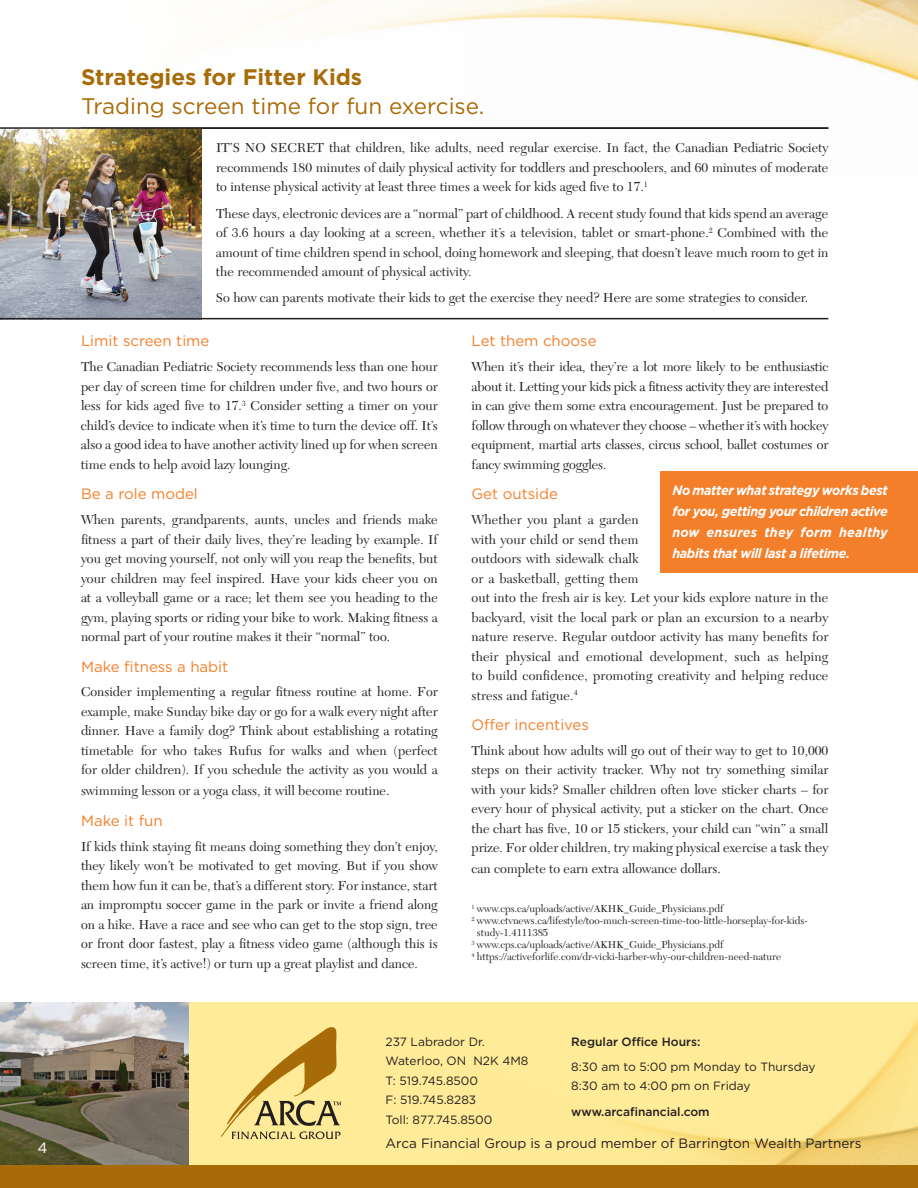
<style>
.page{position:relative;width:918px;height:1188px;background:#fff}
.page>*{position:absolute;margin:0;border:0;box-sizing:border-box;transform-origin:0 0}
.t1{font:22.5px "Gotham";color:#a76c07}
.t2{font:700 22.5px "Gotham";color:#a76c07}
.t3{font:15px "Gotham";color:#f47f2a}
.t4{font:15px "Gotham";color:#fff}
.t5{font:13.5px/19.5px "New Caledonia LT Std";color:#231f20;text-align:justify}
.t6{font:italic 700 13.5px/21px "Gotham";letter-spacing:-.03em;color:#fff;text-align:justify;scale:.94 1}
.t7{font:13.5px "Gotham";color:#231f20}
.t8{font:12px/19.5px "Gotham";color:#231f20}
.t9{font:500 12px "Gotham";color:#231f20}
.t10{font:10.5px "New Caledonia LT Std";color:#231f20}
</style>
<div class="page">
<div style="left:660px;top:472px;width:258px;height:101px;background:#f47f2a"></div>
<img style="left:220px;top:0;width:698px;height:129px">
<img style="left:189px;top:1002px;width:729px;height:163px">
<svg style="left:221px;top:1027px;width:120px;height:112px"></svg>
<img style="left:0;top:1002px;width:189px;height:163px">
<div style="left:0;top:1165px;width:918px;height:23px;background:#a76c07"></div>
<img style="left:0;top:129px;width:202px;height:189px">
<hr style="left:0;top:318px;width:828px;height:1px;background:#231f20">
<hr style="left:0;top:127px;width:828px;height:2px;background:#231f20">
<p class="t4" style="left:38px;top:1138px;width:12px">4</p>
<h1 class="t2" style="left:81px;top:63px;width:283px">Strategies for Fitter Kids</h1>
<h1 class="t1" style="left:81px;top:92px;width:405px">Trading screen time for fun exercise.</h1>
<p class="t5" style="left:216px;top:138px;width:614px">IT’S NO SECRET that children, like adults, need regular exercise. In fact, the Canadian Pediatric Society recommends 180 minutes of daily physical activity for toddlers and preschoolers, and 60 minutes of moderate to intense physical activity at least three times a week for kids aged five to 17.<sup>1</sup></p>
<p class="t5" style="left:216px;top:204px;width:614px">These days, electronic devices are a “normal” part of childhood. A recent study found that kids spend an average of 3.6 hours a day looking at a screen, whether it’s a television, tablet or smart-phone.<sup>2</sup> Combined with the amount of time children spend in school, doing homework and sleeping, that doesn’t leave much room to get in the recommended amount of physical activity.</p>
<p class="t5" style="left:216px;top:288px;width:594px">So how can parents motivate their kids to get the exercise they need? Here are some strategies to consider.</p>
<p class="t3" style="left:81px;top:331px;width:130px">Limit screen time</p>
<p class="t5" style="left:81px;top:357px;width:358px">The Canadian Pediatric Society recommends less than one hour per day of screen time for children under five, and two hours or less for kids aged five to 17.<sup>3</sup> Consider setting a timer on your child’s device to indicate when it’s time to turn the device off. It’s also a good idea to have another activity lined up for when screen time ends to help avoid lazy lounging.</p>
<p class="t3" style="left:81px;top:484px;width:118px">Be a role model</p>
<p class="t5" style="left:81px;top:510px;width:358px">When parents, grandparents, aunts, uncles and friends make fitness a part of their daily lives, they’re leading by example. If you get moving yourself, not only will you reap the benefits, but your children may feel inspired. Have your kids cheer you on at a volleyball game or a race; let them see you heading to the gym, playing sports or riding your bike to work. Making fitness a normal part of your routine makes it their “normal” too.</p>
<p class="t3" style="left:81px;top:657px;width:149px">Make fitness a habit</p>
<p class="t5" style="left:81px;top:683px;width:358px">Consider implementing a regular fitness routine at home. For example, make Sunday bike day or go for a walk every night after dinner. Have a family dog? Think about establishing a rotating timetable for who takes Rufus for walks and when (perfect for older children). If you schedule the activity as you would a</p>
<p class="t5" style="left:81px;top:782px;width:310px">swimming lesson or a yoga class, it will become routine.</p>
<p class="t3" style="left:81px;top:811px;width:83px">Make it fun</p>
<p class="t5" style="left:81px;top:837px;width:358px">If kids think staying fit means doing something they don’t enjoy, they likely won’t be motivated to get moving. But if you show them how fun it can be, that’s a different story. For instance, start an impromptu soccer game in the park or invite a friend along on a hike. Have a race and see who can get to the stop sign, tree or front door fastest, play a fitness video game (although this is screen time, it’s active!) or turn up a great playlist and dance.</p>
<p class="t3" style="left:472px;top:331px;width:127px">Let them choose</p>
<p class="t5" style="left:472px;top:357px;width:358px">When it’s their idea, they’re a lot more likely to be enthusiastic about it. Letting your kids pick a fitness activity they are interested in can give them some extra encouragement. Just be prepared to follow through on whatever they choose – whether it’s with hockey equipment, martial arts classes, circus school, ballet costumes or fancy swimming goggles.</p>
<p class="t3" style="left:472px;top:484px;width:88px">Get outside</p>
<p class="t5" style="left:472px;top:510px;width:358px;text-align:left">Whether you plant a garden<br>with your child or send them<br>outdoors with sidewalk chalk<br>or a basketball, getting them<br>out into the fresh air is key. Let your kids explore nature in the backyard, visit the local park or plan an excursion to a nearby nature reserve. Regular outdoor activity has many benefits for their physical and emotional development, such as helping to build confidence, promoting creativity and helping reduce stress and fatigue.<sup>4</sup></p>
<p class="t3" style="left:472px;top:715px;width:119px">Offer incentives</p>
<p class="t5" style="left:472px;top:741px;width:358px">Think about how adults will go out of their way to get to 10,000 steps on their activity tracker. Why not try something similar with your kids? Smaller children often love sticker charts – for every hour of physical activity, put a sticker on the chart. Once the chart has five, 10 or 15 stickers, your child can “win” a small prize. For older children, try making physical exercise a task they</p>
<p class="t5" style="left:472px;top:860px;width:251px">can complete to earn extra allowance dollars.</p>
<p class="t10" style="left:472px;top:903px;width:253px"><sup>1</sup> www.cps.ca/uploads/active/AKHK_Guide_Physicians.pdf</p>
<p class="t10" style="left:472px;top:915px;width:338px"><sup>2</sup> www.ctvnews.ca/lifestyle/too-much-screen-time-too-little-horseplay-for-kids-</p>
<p class="t10" style="left:477px;top:927px;width:73px">study-1.4111385</p>
<p class="t10" style="left:472px;top:939px;width:253px"><sup>3</sup> www.cps.ca/uploads/active/AKHK_Guide_Physicians.pdf</p>
<p class="t10" style="left:472px;top:951px;width:311px"><sup>4</sup> https://activeforlife.com/dr-vicki-harber-why-our-children-need-nature</p>
<p class="t6" style="left:672px;top:480px;width:231px">No matter what strategy works best for you, getting your children active now ensures they form healthy habits that will last a lifetime.</p>
<p class="t8" style="left:386px;top:1032px;width:144px">237 Labrador Dr.<br>Waterloo, ON N2K 4M8<br>T: 519.745.8500<br>F: 519.745.8283<br>Toll: 877.745.8500</p>
<p class="t9" style="left:571px;top:1034px;width:131px">Regular Office Hours:</p>
<p class="t8" style="left:571px;top:1056px;width:246px">8:30 am to 5:00 pm Monday to Thursday<br>8:30 am to 4:00 pm on Friday</p>
<p class="t9" style="left:571px;top:1104px;width:140px">www.arcafinancial.com</p>
<p class="t7" style="left:386px;top:1135px;width:478px">Arca Financial Group is a proud member of Barrington Wealth Partners</p>
</div>
